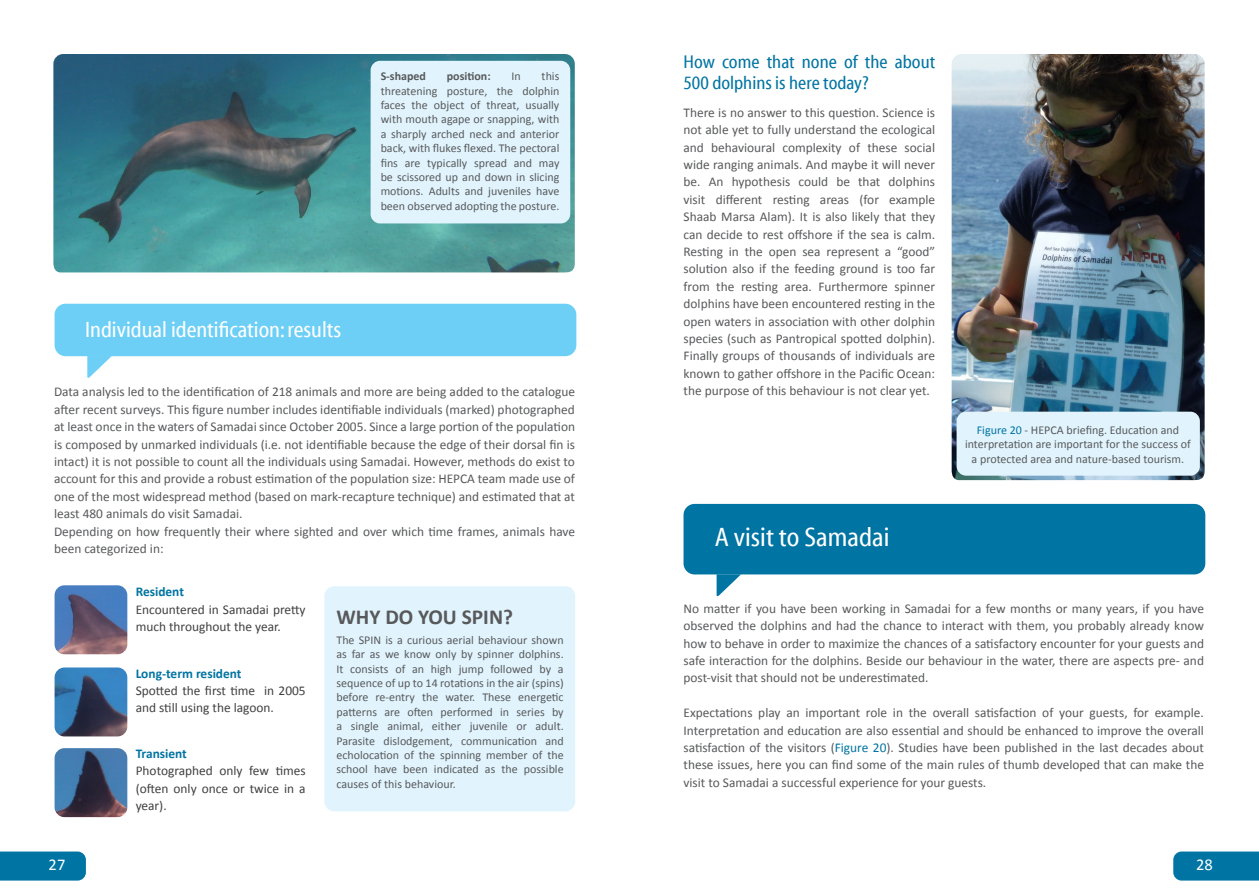
<style>
.page{position:relative;width:1259px;height:893px;background:#fff}
.page>*{position:absolute;margin:0;border:0;box-sizing:border-box;transform-origin:0 0}
.t1{font:27px "Myriad Cn Web";color:#fff}
.t2{font:22.5px "Myriad Cn Web";color:#fff}
.t3{font:700 21.45px "Calibri";color:#58595b}
.t4{font:18.75px/21px "Myriad Cn Web";color:#0074a2}
.t5{font:16.5px "Calibri";color:#fff}
.t6{font:13.35px/17.4px "Calibri";color:#58595b;text-align:justify}
.t7{font:13.35px/17.4px "Calibri";color:#414042}
.t8{font:700 13.35px "Calibri";color:#0074a2}
.t9{font:12px/14.4px "Calibri";color:#58595b;text-align:justify}
.t10{font:700 12px "Calibri";color:#58595b}
.s1{color:#0074a2}
</style>
<div class="page">
<svg style="left:0;top:851px;width:86px;height:30px"></svg>
<svg style="left:1173px;top:851px;width:86px;height:30px"></svg>
<img style="left:55px;top:585px;width:72px;height:69px">
<img style="left:55px;top:667px;width:72px;height:69px">
<img style="left:55px;top:748px;width:72px;height:69px">
<div style="left:324px;top:586px;width:251px;height:225px;background:#e1f4fd;border-radius:10px"></div>
<img style="left:53px;top:54px;width:522px;height:219px">
<div style="left:370px;top:61px;width:200px;height:162px;background:#e1f4fd;border-radius:9px"></div>
<img style="left:951px;top:54px;width:253px;height:427px">
<div style="left:956px;top:412px;width:243px;height:64px;background:#e1f4fd;border-radius:9px"></div>
<div style="left:55px;top:304px;width:521px;height:52px;background:#6dcff6;border-radius:11px"></div>
<svg style="left:87px;top:356px;width:25px;height:22px"></svg>
<svg style="left:716px;top:574px;width:25px;height:23px"></svg>
<div style="left:683px;top:504px;width:522px;height:70px;background:#0074a2;border-radius:11px"></div>
<p class="t9" style="left:381px;top:69px;width:180px;text-indent:161px">this threatening posture, the dolphin faces the object of threat, usually with mouth agape or snapping, with a sharply arched neck and anterior back, with flukes flexed. The pectoral fins are typically spread and may be scissored up and down in slicing motions. Adults and juveniles have been observed adopting the posture.</p>
<p class="t10" style="left:381px;top:69px;width:47px">S-shaped</p>
<p class="t10" style="left:447px;top:69px;width:45px">position:</p>
<p class="t9" style="left:511px;top:69px;width:11px">In</p>
<h2 class="t2" style="left:85px;top:317px;width:257px">Individual identification: results</h2>
<p class="t6" style="left:54px;top:383px;width:522px;text-align:left">Data analysis led to the identification of 218 animals and more are being added to the catalogue after recent surveys. This figure number includes identifiable individuals (marked) photographed at least once in the waters of Samadai since October 2005. Since a large portion of the population is composed by unmarked individuals (i.e. not identifiable because the edge of their dorsal fin is intact) it is not possible to count all the individuals using Samadai. However, methods do exist to account for this and provide a robust estimation of the population size: HEPCA team made use of one of the most widespread method (based on mark-recapture technique) and estimated that at least 480 animals do visit Samadai.<br>Depending on how frequently their where sighted and over which time frames, animals have been categorized in:</p>
<p class="t8" style="left:136px;top:583px;width:50px">Resident</p>
<p class="t7" style="left:136px;top:601px;width:171px">Encountered in Samadai pretty much throughout the year.</p>
<p class="t8" style="left:136px;top:665px;width:107px">Long-term resident</p>
<p class="t7" style="left:136px;top:682px;width:171px">Spotted the first time in 2005 and still using the lagoon.</p>
<p class="t8" style="left:136px;top:745px;width:53px">Transient</p>
<p class="t7" style="left:136px;top:762px;width:171px;text-align:justify">Photographed only few times (often only once or twice in a year).</p>
<h3 class="t3" style="left:336px;top:603px;width:178px">WHY DO YOU SPIN?</h3>
<p class="t9" style="left:336px;top:633px;width:229px">The SPIN is a curious aerial behaviour shown as far as we know only by spinner dolphins.<br>It consists of an high jump followed by a sequence of up to 14 rotations in the air (spins) before re-entry the water. These energetic patterns are often performed in series by a single animal, either juvenile or adult.<br>Parasite dislodgement, communication and echolocation of the spinning member of the school have been indicated as the possible causes of this behaviour.</p>
<h3 class="t4" style="left:683px;top:52px;width:253px">How come that none of the about<br>500 dolphins is here today?</h3>
<p class="t6" style="left:683px;top:104px;width:253px">There is no answer to this question. Science is not able yet to fully understand the ecological and behavioural complexity of these social wide ranging animals. And maybe it will never be. An hypothesis could be that dolphins visit different resting areas (for example Shaab Marsa Alam). It is also likely that they can decide to rest offshore if the sea is calm.<br>Resting in the open sea represent a “good” solution also if the feeding ground is too far from the resting area. Furthermore spinner dolphins have been encountered resting in the open waters in association with other dolphin species (such as Pantropical spotted dolphin).<br>Finally groups of thousands of individuals are known to gather offshore in the Pacific Ocean: the purpose of this behaviour is not clear yet.</p>
<h1 class="t1" style="left:715px;top:523px;width:176px">A visit to Samadai</h1>
<p class="t9" style="left:965px;top:423px;width:227px;text-align:center"><span class="s1">Figure 20</span> - HEPCA briefing. Education and interpretation are important for the success of a protected area and nature-based tourism.</p>
<p class="t6" style="left:683px;top:600px;width:522px">No matter if you have been working in Samadai for a few months or many years, if you have observed the dolphins and had the chance to interact with them, you probably already know how to behave in order to maximize the chances of a satisfactory encounter for your guests and safe interaction for the dolphins. Beside our behaviour in the water, there are aspects pre- and post-visit that should not be underestimated.</p>
<p class="t6" style="left:683px;top:704px;width:522px">Expectations play an important role in the overall satisfaction of your guests, for example.<br>Interpretation and education are also essential and should be enhanced to improve the overall satisfaction of the visitors (<span class="s1">Figure 20</span>). Studies have been published in the last decades about these issues, here you can find some of the main rules of thumb developed that can make the visit to Samadai a successful experience for your guests.</p>
<p class="t5" style="left:49px;top:854px;width:18px">27</p>
<p class="t5" style="left:1196px;top:854px;width:18px">28</p>
</div>
